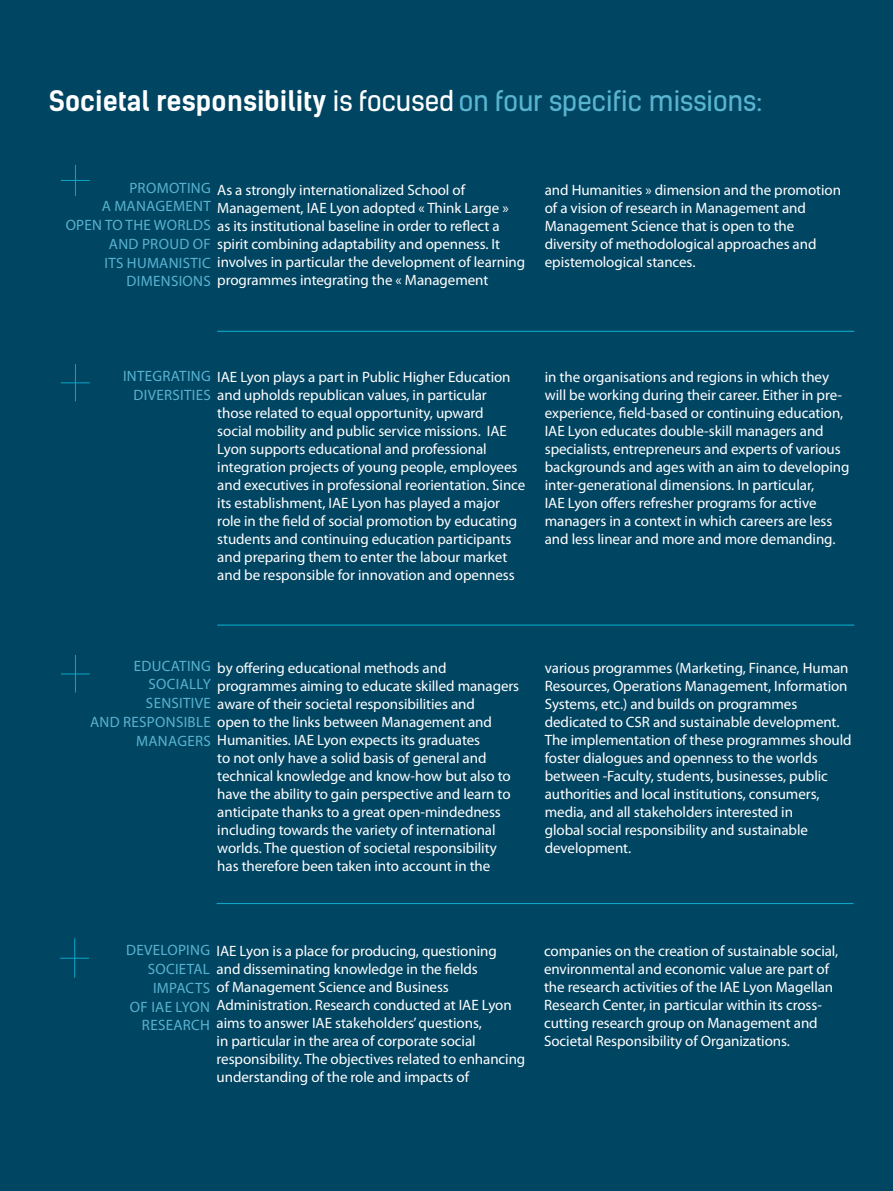
<style>
.page{position:relative;width:893px;height:1191px;background:#004562}
.page>*{position:absolute;margin:0;border:0;box-sizing:border-box;transform-origin:0 0}
.t1{font:27px "Kelson Sans";color:#59b4d0}
.t2{font:15px/18px "Myriad Pro";letter-spacing:-.005em;color:#fff}
.t3{font:15px "Myriad Pro";letter-spacing:.02em;color:#59b3d0}
.s1{font-weight:700;color:#fff}
.s2{color:#fff}
.s3{color:#59b3d0}
</style>
<div class="page">
<hr style="left:75px;top:165px;width:1px;height:31px;background:#0ca5c7">
<svg style="left:61px;top:180px;width:29px;height:1px"></svg>
<hr style="left:217px;top:624px;width:637px;height:1px;background:#0ca5c7">
<hr style="left:75px;top:655px;width:1px;height:37px;background:#0ca5c7">
<svg style="left:61px;top:673px;width:29px;height:1px"></svg>
<hr style="left:217px;top:331px;width:637px;height:1px;background:#0ca5c7">
<hr style="left:75px;top:364px;width:1px;height:37px;background:#0ca5c7">
<svg style="left:61px;top:382px;width:29px;height:1px"></svg>
<hr style="left:217px;top:903px;width:636px;height:1px;background:#0ca5c7">
<hr style="left:74px;top:938px;width:1px;height:39px;background:#0ca5c7">
<svg style="left:60px;top:957px;width:29px;height:1px"></svg>
<p class="t1" style="left:49px;top:84px;width:715px"><span class="s1">Societal responsibility</span> <span class="s2">is focused</span> on four specific missions:</p>
<p class="t3" style="left:129px;top:178px;width:83px">PROMOTING</p>
<p class="t2" style="left:217px;top:180px;width:249px">As a strongly internationalized School of</p>
<p class="t2" style="left:102px;top:198px;width:408px"><span class="s3">A MANAGEMENT</span> Management, IAE Lyon adopted « Think Large »</p>
<p class="t2" style="left:66px;top:216px;width:435px"><span class="s3">OPEN TO THE WORLDS</span> as its institutional baseline in order to reflect a</p>
<p class="t2" style="left:109px;top:234px;width:393px"><span class="s3">AND PROUD OF</span> spirit combining adaptability and openness. It</p>
<p class="t2" style="left:104px;top:252px;width:422px"><span class="s3">ITS HUMANISTIC</span> involves in particular the development of learning</p>
<p class="t2" style="left:217px;top:270px;width:273px">programmes integrating the « Management</p>
<p class="t3" style="left:127px;top:272px;width:86px">DIMENSIONS</p>
<p class="t2" style="left:545px;top:180px;width:298px">and Humanities » dimension and the promotion of a vision of research in Management and Management Science that is open to the diversity of methodological approaches and epistemological stances.</p>
<p class="t2" style="left:123px;top:367px;width:389px"><span class="s3">INTEGRATING</span> IAE Lyon plays a part in Public Higher Education</p>
<p class="t2" style="left:134px;top:385px;width:355px"><span class="s3">DIVERSITIES</span> and upholds republican values, in particular</p>
<p class="t2" style="left:217px;top:403px;width:268px">those related to equal opportunity, upward</p>
<p class="t2" style="left:217px;top:421px;width:291px">social mobility and public service missions. IAE</p>
<p class="t2" style="left:217px;top:439px;width:271px">Lyon supports educational and professional</p>
<p class="t2" style="left:217px;top:457px;width:302px">integration projects of young people, employees</p>
<p class="t2" style="left:217px;top:475px;width:310px">and executives in professional reorientation. Since</p>
<p class="t2" style="left:217px;top:493px;width:284px">its establishment, IAE Lyon has played a major</p>
<p class="t2" style="left:217px;top:511px;width:301px">role in the field of social promotion by educating</p>
<p class="t2" style="left:217px;top:529px;width:295px">students and continuing education participants</p>
<p class="t2" style="left:217px;top:547px;width:291px">and preparing them to enter the labour market</p>
<p class="t2" style="left:217px;top:565px;width:299px">and be responsible for innovation and openness</p>
<p class="t2" style="left:545px;top:367px;width:306px">in the organisations and regions in which they will be working during their career. Either in pre&shy;experience, field-based or continuing education, IAE Lyon educates double-skill managers and specialists, entrepreneurs and experts of various backgrounds and ages with an aim to developing inter-generational dimensions. In particular,<br>IAE Lyon offers refresher programs for active managers in a context in which careers are less and less linear and more and more demanding.</p>
<p class="t3" style="left:134px;top:656px;width:78px">EDUCATING</p>
<p class="t2" style="left:217px;top:658px;width:231px">by offering educational methods and</p>
<p class="t2" style="left:148px;top:676px;width:372px"><span class="s3">SOCIALLY</span> programmes aiming to educate skilled managers</p>
<p class="t2" style="left:146px;top:694px;width:330px"><span class="s3">SENSITIVE</span> aware of their societal responsibilities and</p>
<p class="t2" style="left:90px;top:712px;width:403px"><span class="s3">AND RESPONSIBLE</span> open to the links between Management and</p>
<p class="t2" style="left:136px;top:730px;width:345px"><span class="s3">MANAGERS</span> Humanities. IAE Lyon expects its graduates</p>
<p class="t2" style="left:217px;top:748px;width:271px">to not only have a solid basis of general and</p>
<p class="t2" style="left:217px;top:766px;width:295px">technical knowledge and know-how but also to</p>
<p class="t2" style="left:217px;top:784px;width:295px">have the ability to gain perspective and learn to</p>
<p class="t2" style="left:217px;top:802px;width:285px">anticipate thanks to a great open-mindedness</p>
<p class="t2" style="left:217px;top:820px;width:280px">including towards the variety of international</p>
<p class="t2" style="left:217px;top:838px;width:281px">worlds. The question of societal responsibility</p>
<p class="t2" style="left:217px;top:856px;width:275px">has therefore been taken into account in the</p>
<p class="t2" style="left:545px;top:658px;width:308px">various programmes (Marketing, Finance, Human Resources, Operations Management, Information Systems, etc.) and builds on programmes dedicated to CSR and sustainable development.<br>The implementation of these programmes should foster dialogues and openness to the worlds between -Faculty, students, businesses, public authorities and local institutions, consumers, media, and all stakeholders interested in<br>global social responsibility and sustainable development.</p>
<p class="t2" style="left:126px;top:942px;width:372px"><span class="s3">DEVELOPING</span> IAE Lyon is a place for producing, questioning</p>
<p class="t2" style="left:148px;top:960px;width:332px"><span class="s3">SOCIETAL</span> and disseminating knowledge in the fields</p>
<p class="t2" style="left:153px;top:978px;width:297px"><span class="s3">IMPACTS</span> of Management Science and Business</p>
<p class="t2" style="left:130px;top:996px;width:383px"><span class="s3">OF IAE LYON</span> Administration. Research conducted at IAE Lyon</p>
<p class="t2" style="left:217px;top:1014px;width:267px">aims to answer IAE stakeholders’ questions,</p>
<p class="t2" style="left:217px;top:1032px;width:261px">in particular in the area of corporate social</p>
<p class="t2" style="left:217px;top:1050px;width:310px">responsibility. The objectives related to enhancing</p>
<p class="t2" style="left:217px;top:1068px;width:254px">understanding of the role and impacts of</p>
<p class="t3" style="left:142px;top:1016px;width:70px">RESEARCH</p>
<p class="t2" style="left:544px;top:942px;width:296px">companies on the creation of sustainable social, environmental and economic value are part of the research activities of the IAE Lyon Magellan Research Center, in particular within its cross&shy;cutting research group on Management and Societal Responsibility of Organizations.</p>
</div>
